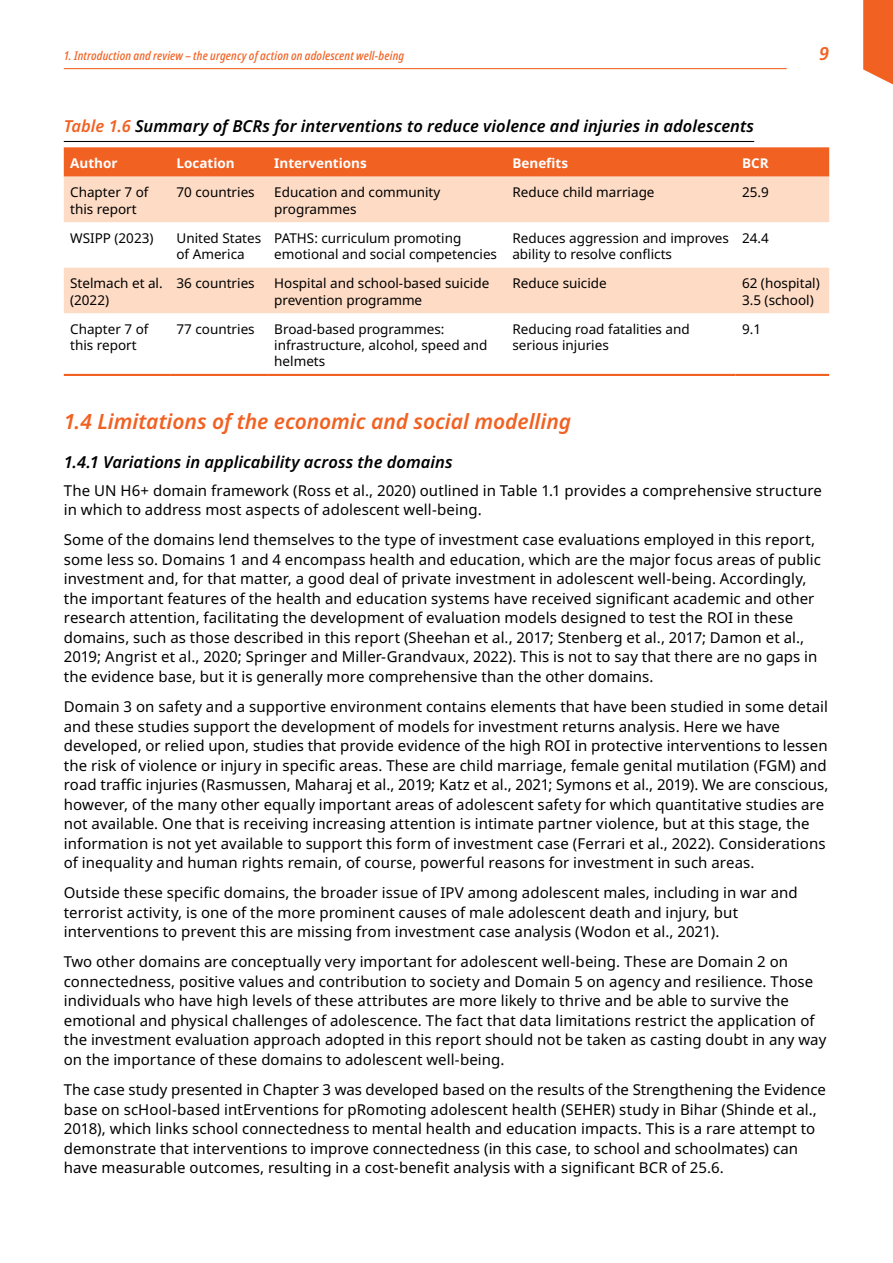
<style>
.page{position:relative;width:893px;height:1263px;background:#fff}
.page>*{position:absolute;margin:0;border:0;box-sizing:border-box;transform-origin:0 0}
.t1{font:italic 600 21px "Noto Sans";letter-spacing:-.005em;color:#f16122}
.t2{font:italic 600 18px "Noto Sans";color:#f16122}
.t3{font:italic 600 16.5px "Noto Sans";color:#000}
.t4{font:15px/19.5px "Noto Sans";letter-spacing:.005em;color:#000}
.t5{font:13.5px/16.2px "Noto Sans";color:#000}
.t6{font:700 13.5px "Noto Sans";color:#fff}
.t7{font:italic 500 12px "Noto Sans Condensed";letter-spacing:.015em;color:#f16122}
.s1{color:#f16122}
</style>
<div class="page">
<hr style="left:64px;top:68px;width:723px;height:1px;background:#f16122">
<svg style="left:863px;top:0;width:30px;height:85px;background:#f27138"></svg>
<hr style="left:64px;top:141px;width:690px;height:1px;background:#000">
<div style="left:64px;top:147px;width:765px;height:30px;background:#f16122"></div>
<svg style="left:64px;top:177px;width:765px;height:136px;fill:#fddbc5"></svg>
<hr style="left:64px;top:374px;width:106px;height:2px;background:#f16122">
<hr style="left:170px;top:374px;width:98px;height:2px;background:#f16122">
<hr style="left:268px;top:374px;width:238px;height:2px;background:#f16122">
<hr style="left:506px;top:374px;width:230px;height:2px;background:#f16122">
<hr style="left:736px;top:374px;width:93px;height:2px;background:#f16122">
<p class="t7" style="left:64px;top:47px;width:342px">1. Introduction and review – the urgency of action on adolescent well-being</p>
<p class="t2" style="left:819px;top:40px;width:11px">9</p>
<p class="t3" style="left:64px;top:115px;width:692px"><span class="s1">Table 1.6</span> Summary of BCRs for interventions to reduce violence and injuries in adolescents</p>
<p class="t6" style="left:70px;top:154px;width:49px">Author</p>
<p class="t6" style="left:176px;top:154px;width:60px">Location</p>
<p class="t6" style="left:274px;top:154px;width:94px">Interventions</p>
<p class="t6" style="left:512px;top:154px;width:57px">Benefits</p>
<p class="t6" style="left:742px;top:154px;width:28px">BCR</p>
<p class="t5" style="left:70px;top:185px;width:80px">Chapter 7 of this report</p>
<p class="t5" style="left:176px;top:185px;width:80px">70 countries</p>
<p class="t5" style="left:274px;top:185px;width:168px">Education and community programmes</p>
<p class="t5" style="left:512px;top:185px;width:144px">Reduce child marriage</p>
<p class="t5" style="left:742px;top:185px;width:28px">25.9</p>
<p class="t5" style="left:70px;top:230px;width:85px">WSIPP (2023)</p>
<p class="t5" style="left:176px;top:230px;width:86px">United States of America</p>
<p class="t5" style="left:274px;top:230px;width:224px">PATHS: curriculum promoting emotional and social competencies</p>
<p class="t5" style="left:512px;top:230px;width:218px">Reduces aggression and improves ability to resolve conflicts</p>
<p class="t5" style="left:742px;top:230px;width:28px">24.4</p>
<p class="t5" style="left:70px;top:276px;width:94px">Stelmach et al. (2022)</p>
<p class="t5" style="left:176px;top:276px;width:80px">36 countries</p>
<p class="t5" style="left:274px;top:276px;width:216px">Hospital and school-based suicide prevention programme</p>
<p class="t5" style="left:512px;top:276px;width:96px">Reduce suicide</p>
<p class="t5" style="left:742px;top:276px;width:79px">62 (hospital)<br>3.5 (school)</p>
<p class="t5" style="left:70px;top:321px;width:80px">Chapter 7 of this report</p>
<p class="t5" style="left:176px;top:321px;width:80px">77 countries</p>
<p class="t5" style="left:274px;top:321px;width:215px">Broad-based programmes: infrastructure, alcohol, speed and helmets</p>
<p class="t5" style="left:512px;top:321px;width:179px">Reducing road fatalities and serious injuries</p>
<p class="t5" style="left:742px;top:321px;width:21px">9.1</p>
<h1 class="t1" style="left:64px;top:406px;width:509px">1.4 Limitations of the economic and social modelling</h1>
<p class="t3" style="left:64px;top:450px;width:390px">1.4.1 Variations in applicability across the domains</p>
<p class="t4" style="left:64px;top:481px;width:760px">The UN H6+ domain framework (Ross et al., 2020) outlined in Table 1.1 provides a comprehensive structure in which to address most aspects of adolescent well-being.</p>
<p class="t4" style="left:64px;top:531px;width:759px">Some of the domains lend themselves to the type of investment case evaluations employed in this report, some less so. Domains 1 and 4 encompass health and education, which are the major focus areas of public investment and, for that matter, a good deal of private investment in adolescent well-being. Accordingly, the important features of the health and education systems have received significant academic and other research attention, facilitating the development of evaluation models designed to test the ROI in these domains, such as those described in this report (Sheehan et al., 2017; Stenberg et al., 2017; Damon et al., 2019; Angrist et al., 2020; Springer and Miller-Grandvaux, 2022). This is not to say that there are no gaps in the evidence base, but it is generally more comprehensive than the other domains.</p>
<p class="t4" style="left:64px;top:697px;width:766px">Domain 3 on safety and a supportive environment contains elements that have been studied in some detail and these studies support the development of models for investment returns analysis. Here we have developed, or relied upon, studies that provide evidence of the high ROI in protective interventions to lessen the risk of violence or injury in specific areas. These are child marriage, female genital mutilation (FGM) and road traffic injuries (Rasmussen, Maharaj et al., 2019; Katz et al., 2021; Symons et al., 2019). We are conscious, however, of the many other equally important areas of adolescent safety for which quantitative studies are not available. One that is receiving increasing attention is intimate partner violence, but at this stage, the information is not yet available to support this form of investment case (Ferrari et al., 2022). Considerations of inequality and human rights remain, of course, powerful reasons for investment in such areas.</p>
<p class="t4" style="left:64px;top:883px;width:735px">Outside these specific domains, the broader issue of IPV among adolescent males, including in war and terrorist activity, is one of the more prominent causes of male adolescent death and injury, but interventions to prevent this are missing from investment case analysis (Wodon et al., 2021).</p>
<p class="t4" style="left:64px;top:952px;width:764px">Two other domains are conceptually very important for adolescent well-being. These are Domain 2 on connectedness, positive values and contribution to society and Domain 5 on agency and resilience. Those individuals who have high levels of these attributes are more likely to thrive and be able to survive the emotional and physical challenges of adolescence. The fact that data limitations restrict the application of the investment evaluation approach adopted in this report should not be taken as casting doubt in any way on the importance of these domains to adolescent well-being.</p>
<p class="t4" style="left:64px;top:1080px;width:764px">The case study presented in Chapter 3 was developed based on the results of the Strengthening the Evidence base on scHool-based intErventions for pRomoting adolescent health (SEHER) study in Bihar (Shinde et al., 2018), which links school connectedness to mental health and education impacts. This is a rare attempt to demonstrate that interventions to improve connectedness (in this case, to school and schoolmates) can have measurable outcomes, resulting in a cost-benefit analysis with a significant BCR of 25.6.</p>
</div>
